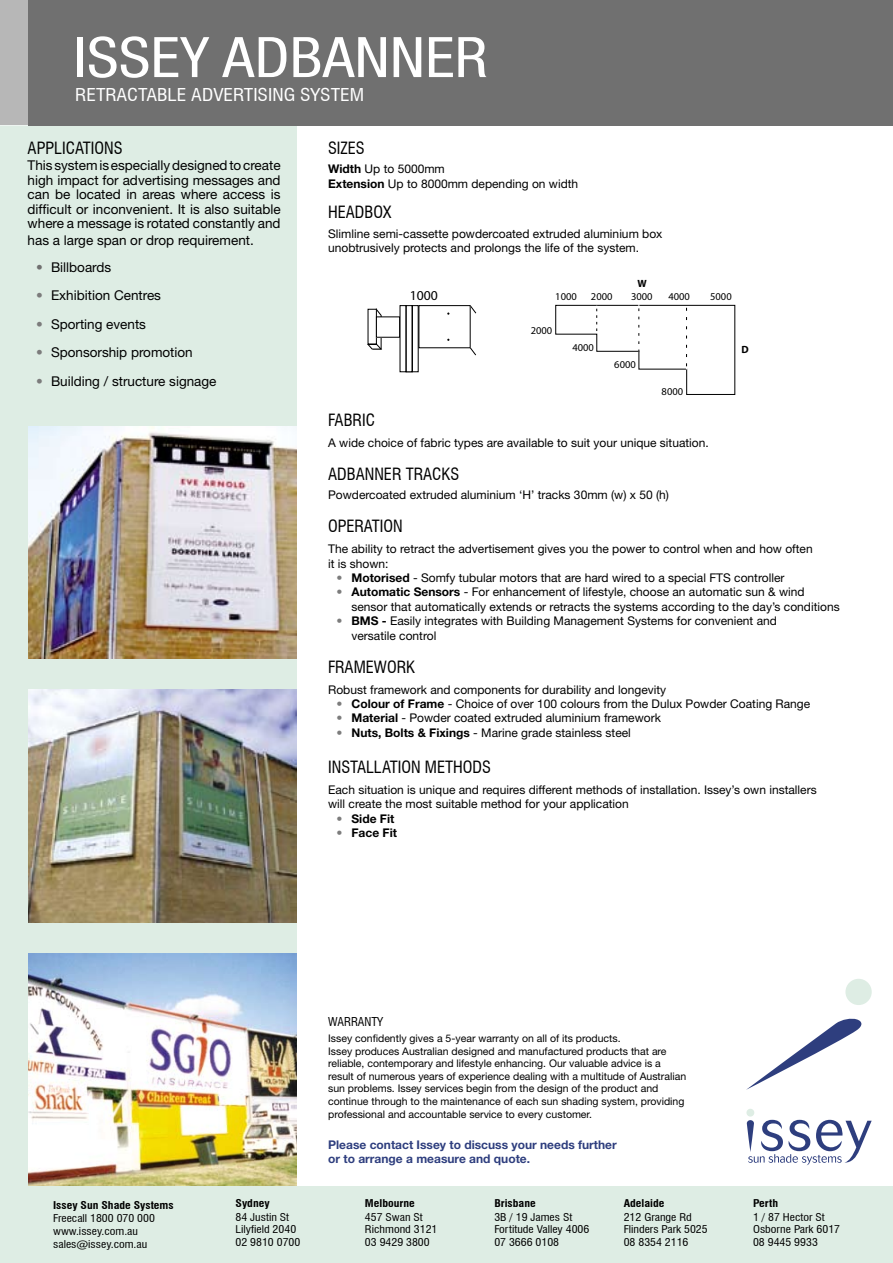
<style>
.page{position:relative;width:893px;height:1263px;background:#fff}
.page>*{position:absolute;margin:0;border:0;box-sizing:border-box;transform-origin:0 0}
.t1{font:condensed 55.95px "Helvetica Neue";letter-spacing:.005em;color:#fff;scale:1.13 1}
.t2{font:condensed 17.25px "Swiss 721 BT";color:#fff;scale:1.13 1}
.t3{font:condensed 16.5px "Swiss 721 BT";color:#000}
.t4{font:13.65px "Myriad";color:#000}
.t5{font:13.5px/14.5px "Helvetica Neue";color:#000;text-align:justify}
.t6{font:12px/14.4px "Helvetica Neue";color:#000}
.t7{font:700 12px/13.5px "Helvetica Neue";color:#2e3e7e}
.t8{font:700 12px "Helvetica Neue";color:#000}
.t9{font:condensed 12px "Swiss 721 BT";color:#000}
.t10{font:10.5px/12.6px "Helvetica Neue";color:#000}
.t11{font:condensed 10.5px/12.8px "Swiss 721 BT";color:#000;scale:1.13 1}
.t12{font:700 condensed 10.5px "Swiss 721 BT";color:#000;scale:1.13 1}
.t13{font:10.5px "Myriad";color:#000}
.t14{font:700 10.5px "Myriad";color:#000}
.s1{color:#707070}
.s2{color:#7c7c7c}
.s3{font-weight:700}
.s4{font-weight:400;color:#7c7c7c}
</style>
<div class="page">
<img style="left:28px;top:952px;width:268px;height:234px">
<img style="left:28px;top:689px;width:268px;height:234px">
<img style="left:28px;top:425px;width:268px;height:234px">
<div style="left:0;top:659px;width:296px;height:30px;background:#deede4"></div>
<div style="left:0;top:126px;width:296px;height:299px;background:#deede4"></div>
<div style="left:0;top:1186px;width:893px;height:77px;background:#deede4"></div>
<div style="left:0;top:0;width:893px;height:126px;background:#707070"></div>
<div style="left:0;top:126px;width:28px;height:1137px;background:#deede4"></div>
<div style="left:0;top:0;width:28px;height:126px;background:#b7b7b7"></div>
<svg style="left:746px;top:1018px;width:116px;height:72px"></svg>
<svg style="left:748px;top:1120px;width:124px;height:45px"></svg>
<div style="left:746px;top:1109px;width:8px;height:7px;background:#deede4;border-radius:50%"></div>
<div style="left:845px;top:979px;width:27px;height:26px;background:#deede4;border-radius:50%"></div>
<div style="left:0;top:923px;width:296px;height:29px;background:#deede4"></div>
<div style="left:418px;top:305px;width:53px;height:43px;border:1px solid #000"></div>
<div style="left:376px;top:316px;width:24px;height:22px;border:1px solid #000"></div>
<div style="left:412px;top:305px;width:7px;height:67px;border:1px solid #000"></div>
<div style="left:406px;top:305px;width:6px;height:67px;border:1px solid #000"></div>
<svg style="left:469px;top:305px;width:7px;height:9px"></svg>
<svg style="left:469px;top:346px;width:7px;height:10px"></svg>
<svg style="left:368px;top:308px;width:14px;height:42px"></svg>
<svg style="left:555px;top:304px;width:181px;height:91px"></svg>
<h1 class="t1" style="left:74px;top:25px;width:367px">ISSEY ADBANNER</h1>
<h2 class="t2" style="left:75px;top:85px;width:257px">RETRACTABLE ADVERTISING SYSTEM</h2>
<h3 class="t3" style="left:28px;top:138px;width:96px">APPLICATIONS</h3>
<p class="t5" style="left:28px;top:158px;width:255px">This system is especially designed to create high impact for advertising messages and can be located in areas where access is difficult or inconvenient. It is also suitable where a message is rotated constantly and</p>
<p class="t5" style="left:28px;top:232px;width:228px">has a large span or drop requirement.</p>
<p class="t5" style="left:36px;top:259px;width:77px"><span class="s1">•</span> Billboards</p>
<p class="t5" style="left:36px;top:288px;width:126px"><span class="s2">•</span> Exhibition Centres</p>
<p class="t5" style="left:36px;top:316px;width:111px"><span class="s2">•</span> Sporting events</p>
<p class="t5" style="left:36px;top:345px;width:158px"><span class="s2">•</span> Sponsorship promotion</p>
<p class="t5" style="left:36px;top:373px;width:182px"><span class="s2">•</span> Building / structure signage</p>
<h3 class="t3" style="left:328px;top:138px;width:38px">SIZES</h3>
<p class="t6" style="left:328px;top:162px;width:252px"><span class="s3">Width</span> Up to 5000mm<br><span class="s3">Extension</span> Up to 8000mm depending on width</p>
<h3 class="t3" style="left:328px;top:202px;width:65px">HEADBOX</h3>
<p class="t6" style="left:328px;top:226px;width:336px">Slimline semi-cassette powdercoated extruded aluminium box unobtrusively protects and prolongs the life of the system.</p>
<p class="t14" style="left:637px;top:278px;width:11px">W</p>
<p class="t4" style="left:410px;top:288px;width:30px">1000</p>
<p class="t13" style="left:555px;top:291px;width:23px">1000</p>
<p class="t13" style="left:591px;top:291px;width:23px">2000</p>
<p class="t13" style="left:631px;top:291px;width:23px">3000</p>
<p class="t13" style="left:668px;top:291px;width:23px">4000</p>
<p class="t13" style="left:710px;top:291px;width:23px">5000</p>
<p class="t13" style="left:531px;top:325px;width:23px">2000</p>
<p class="t13" style="left:572px;top:342px;width:23px">4000</p>
<p class="t13" style="left:614px;top:360px;width:23px">6000</p>
<p class="t13" style="left:662px;top:386px;width:23px">8000</p>
<p class="t14" style="left:741px;top:344px;width:9px">D</p>
<h3 class="t3" style="left:328px;top:410px;width:49px">FABRIC</h3>
<p class="t6" style="left:328px;top:435px;width:382px">A wide choice of fabric types are available to suit your unique situation.</p>
<h3 class="t3" style="left:328px;top:464px;width:133px">ADBANNER TRACKS</h3>
<p class="t6" style="left:328px;top:488px;width:342px">Powdercoated extruded aluminium ‘H’ tracks 30mm (w) x 50 (h)</p>
<h3 class="t3" style="left:328px;top:516px;width:76px">OPERATION</h3>
<p class="t6" style="left:328px;top:542px;width:486px">The ability to retract the advertisement gives you the power to control when and how often it is shown:</p>
<p class="t6" style="left:337px;top:570px;width:449px"><span class="s2">•</span> <span class="s3">Motorised</span> - Somfy tubular motors that are hard wired to a special FTS controller</p>
<p class="t6" style="left:351px;top:585px;width:490px;text-indent:-15px"><span class="s2">•</span> <span class="s3">Automatic Sensors</span> - For enhancement of lifestyle, choose an automatic sun &amp; wind sensor that automatically extends or retracts the systems according to the day’s conditions</p>
<p class="t6" style="left:352px;top:614px;width:427px;text-indent:-15px"><span class="s2">•</span> <span class="s3">BMS -</span> Easily integrates with Building Management Systems for convenient and versatile control</p>
<h3 class="t3" style="left:328px;top:657px;width:89px">FRAMEWORK</h3>
<p class="t6" style="left:328px;top:682px;width:340px">Robust framework and components for durability and longevity</p>
<p class="t6" style="left:337px;top:696px;width:475px"><span class="s2">•</span> <span class="s3">Colour of Frame</span> - Choice of over 100 colours from the Dulux Powder Coating Range</p>
<p class="t6" style="left:337px;top:711px;width:326px"><span class="s2">•</span> <span class="s3">Material</span> - Powder coated extruded aluminium framework</p>
<p class="t6" style="left:337px;top:725px;width:296px"><span class="s2">•</span> <span class="s3">Nuts, Bolts &amp; Fixings</span> - Marine grade stainless steel</p>
<h3 class="t3" style="left:328px;top:757px;width:164px">INSTALLATION METHODS</h3>
<p class="t6" style="left:328px;top:782px;width:490px">Each situation is unique and requires different methods of installation. Issey’s own installers will create the most suitable method for your application</p>
<p class="t8" style="left:337px;top:811px;width:59px"><span class="s4">•</span> Side Fit</p>
<p class="t8" style="left:337px;top:825px;width:62px"><span class="s4">•</span> Face Fit</p>
<p class="t9" style="left:328px;top:1014px;width:57px">WARRANTY</p>
<p class="t10" style="left:328px;top:1032px;width:360px">Issey confidently gives a 5-year warranty on all of its products.<br>Issey produces Australian designed and manufactured products that are reliable, contemporary and lifestyle enhancing. Our valuable advice is a result of numerous years of experience dealing with a multitude of Australian sun problems. Issey services begin from the design of the product and continue through to the maintenance of each sun shading system, providing professional and accountable service to every customer.</p>
<p class="t12" style="left:53px;top:1198px;width:108px">Issey Sun Shade Systems</p>
<p class="t11" style="left:53px;top:1212px;width:92px">Freecall 1800 070 000 www.issey.com.au sales@issey.com.au</p>
<p class="t12" style="left:236px;top:1197px;width:32px">Sydney</p>
<p class="t11" style="left:236px;top:1210px;width:59px">84 Justin St<br>Lilyfield 2040<br>02 9810 0700</p>
<p class="t7" style="left:328px;top:1138px;width:290px">Please contact Issey to discuss your needs further or to arrange a measure and quote.</p>
<p class="t12" style="left:365px;top:1197px;width:46px">Melbourne</p>
<p class="t11" style="left:365px;top:1210px;width:66px">457 Swan St<br>Richmond 3121<br>03 9429 3800</p>
<p class="t12" style="left:494px;top:1197px;width:38px">Brisbane</p>
<p class="t11" style="left:494px;top:1210px;width:86px">3B / 19 James St<br>Fortitude Valley 4006<br>07 3666 0108</p>
<p class="t12" style="left:624px;top:1197px;width:38px">Adelaide</p>
<p class="t11" style="left:624px;top:1210px;width:76px">212 Grange Rd<br>Flinders Park 5025<br>08 8354 2116</p>
<p class="t12" style="left:753px;top:1197px;width:24px">Perth</p>
<p class="t11" style="left:753px;top:1210px;width:79px">1 / 87 Hector St<br>Osborne Park 6017<br>08 9445 9933</p>
</div>
